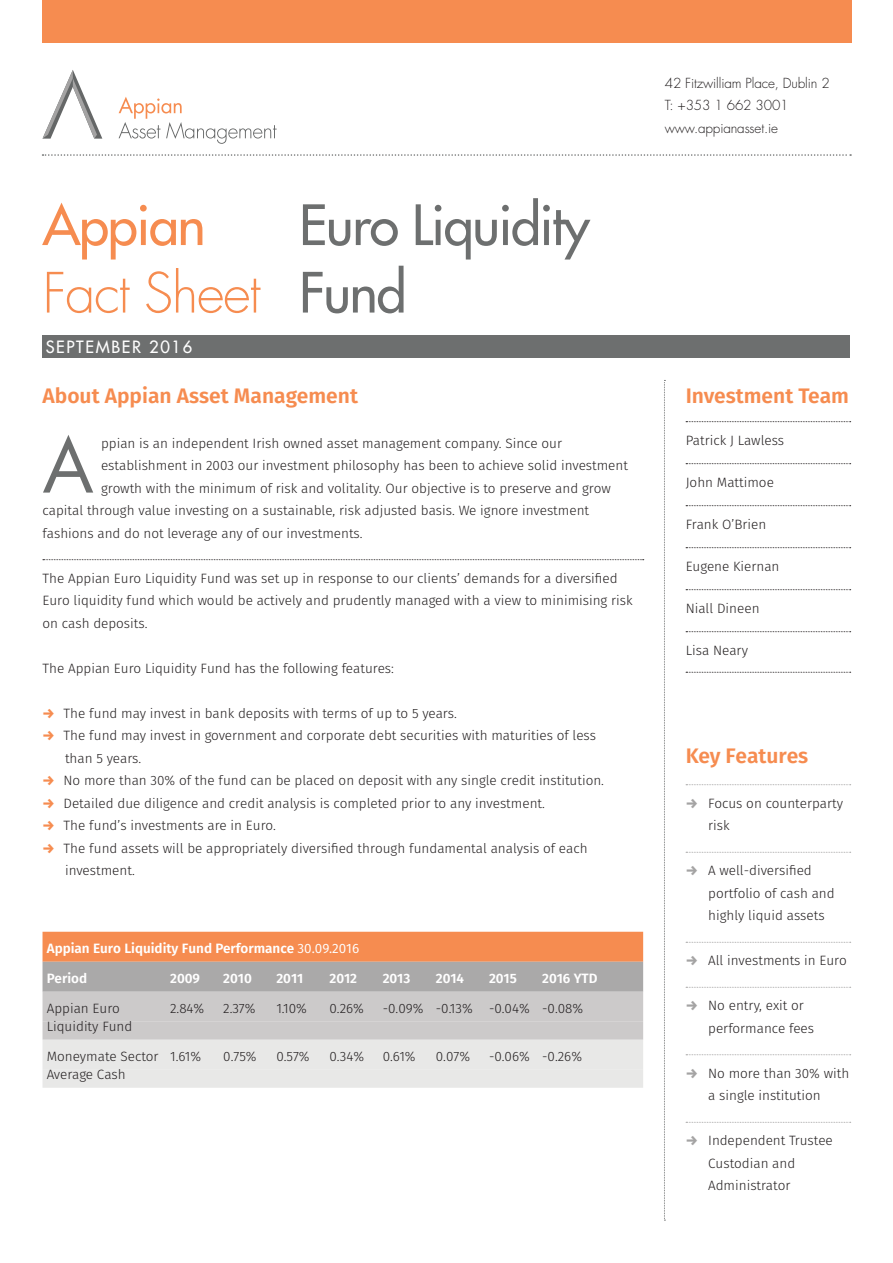
<style>
.page{position:relative;width:893px;height:1263px;background:#fff}
.page>*{position:absolute;margin:0;border:0;box-sizing:border-box;transform-origin:0 0}
.t1{font:73.2px "Futura Std";color:#6d6f6f}
.t2{font:500 54px/67.5px "Futura Std";letter-spacing:-.025em;color:#6d6f6f}
.t3{font:500 54px "Futura Std";letter-spacing:-.025em;color:#f68c50}
.t4{font:600 21px "Fira Sans";color:#f68c50}
.t5{font:500 16.5px "Futura Std";letter-spacing:.1em;color:#fff}
.t6{font:300 13.5px/22.5px "Fira Sans";color:#231f20}
.t7{font:600 13.5px "Fira Sans";color:#fff}
.t8{font:300 13.5px/22.5px "Futura Std";letter-spacing:-.01em;color:#231f20}
.s1{font-weight:300;color:#f68c50}
.s2{font-weight:800;color:#f68c50}
.s3{font-weight:400}
.s4{font-weight:800;color:#a4a3a3}
</style>
<div class="page">
<div style="left:43px;top:0;width:808px;height:43px;background:#f68c50"></div>
<svg style="left:119px;top:97px;width:158px;height:47px"></svg>
<svg style="left:43px;top:70px;width:59px;height:69px"></svg>
<div style="left:43px;top:335px;width:807px;height:23px;background:#6d6f6f"></div>
<svg style="left:664px;top:380px;width:1px;height:841px"></svg>
<div style="left:43px;top:932px;width:600px;height:30px;background:#f68c50"></div>
<div style="left:43px;top:962px;width:600px;height:30px;background:#aaa9a9"></div>
<div style="left:43px;top:992px;width:600px;height:30px;background:#cccaca"></div>
<div style="left:43px;top:1022px;width:600px;height:18px;background:#cccaca"></div>
<div style="left:43px;top:1040px;width:600px;height:30px;background:#e8e8e7"></div>
<div style="left:43px;top:1070px;width:600px;height:18px;background:#e8e8e7"></div>
<svg style="left:686px;top:421px;width:165px;height:1px"></svg>
<svg style="left:686px;top:463px;width:165px;height:1px"></svg>
<svg style="left:686px;top:505px;width:165px;height:1px"></svg>
<svg style="left:686px;top:547px;width:165px;height:1px"></svg>
<svg style="left:686px;top:589px;width:165px;height:1px"></svg>
<svg style="left:686px;top:631px;width:165px;height:1px"></svg>
<svg style="left:686px;top:672px;width:165px;height:1px"></svg>
<svg style="left:686px;top:784px;width:165px;height:1px"></svg>
<svg style="left:686px;top:852px;width:165px;height:1px"></svg>
<svg style="left:686px;top:942px;width:165px;height:1px"></svg>
<svg style="left:686px;top:987px;width:165px;height:1px"></svg>
<svg style="left:686px;top:1054px;width:165px;height:1px"></svg>
<svg style="left:686px;top:1122px;width:165px;height:1px"></svg>
<svg style="left:43px;top:559px;width:601px;height:1px"></svg>
<svg style="left:43px;top:154px;width:808px;height:2px"></svg>
<h2 class="t2" style="left:43px;top:192px;width:549px;text-indent:257px">Euro Liquidity<br><span class="s1">Fact Sheet</span> Fund</h2>
<h2 class="t3" style="left:43px;top:191px;width:165px">Appian</h2>
<p class="t5" style="left:46px;top:336px;width:148px">SEPTEMBER 2016</p>
<h3 class="t4" style="left:43px;top:380px;width:317px">About Appian Asset Management</h3>
<h1 class="t1" style="left:43px;top:419px;width:53px">A</h1>
<p class="t6" style="left:101px;top:433px;width:463px">ppian is an independent Irish owned asset management company. Since our</p>
<p class="t6" style="left:101px;top:455px;width:529px">establishment in 2003 our investment philosophy has been to achieve solid investment</p>
<p class="t6" style="left:101px;top:478px;width:511px">growth with the minimum of risk and volitality. Our objective is to preserve and grow</p>
<p class="t6" style="left:43px;top:500px;width:548px">capital through value investing on a sustainable, risk adjusted basis. We ignore investment</p>
<p class="t6" style="left:43px;top:523px;width:322px">fashions and do not leverage any of our investments.</p>
<p class="t6" style="left:43px;top:568px;width:592px">The Appian Euro Liquidity Fund was set up in response to our clients’ demands for a diversified<br>Euro liquidity fund which would be actively and prudently managed with a view to minimising risk on cash deposits.</p>
<p class="t6" style="left:43px;top:658px;width:353px">The Appian Euro Liquidity Fund has the following features:</p>
<p class="t6" style="left:43px;top:703px;width:416px"><span class="s2">→</span> The fund may invest in bank deposits with terms of up to 5 years.</p>
<p class="t6" style="left:65px;top:725px;width:533px;text-indent:-23px"><span class="s2">→</span> The fund may invest in government and corporate debt securities with maturities of less than 5 years.</p>
<p class="t6" style="left:43px;top:770px;width:563px"><span class="s2">→</span> No more than 30% of the fund can be placed on deposit with any single credit institution.</p>
<p class="t6" style="left:43px;top:793px;width:504px"><span class="s2">→</span> Detailed due diligence and credit analysis is completed prior to any investment.</p>
<p class="t6" style="left:43px;top:815px;width:235px"><span class="s2">→</span> The fund’s investments are in Euro.</p>
<p class="t6" style="left:65px;top:838px;width:524px;text-indent:-23px"><span class="s2">→</span> The fund assets will be appropriately diversified through fundamental analysis of each investment.</p>
<p class="t7" style="left:47px;top:939px;width:314px">Appian Euro Liquidity Fund Performance <span class="s3">30.09.2016</span></p>
<p class="t7" style="left:47px;top:969px;width:42px">Period</p>
<p class="t7" style="left:170px;top:969px;width:31px">2009</p>
<p class="t7" style="left:223px;top:969px;width:30px">2010</p>
<p class="t7" style="left:276px;top:969px;width:28px">2011</p>
<p class="t7" style="left:330px;top:969px;width:29px">2012</p>
<p class="t7" style="left:383px;top:969px;width:29px">2013</p>
<p class="t7" style="left:436px;top:969px;width:30px">2014</p>
<p class="t7" style="left:489px;top:969px;width:29px">2015</p>
<p class="t7" style="left:542px;top:969px;width:57px">2016 YTD</p>
<p class="t6" style="left:47px;top:998px;width:75px">Appian Euro</p>
<p class="t6" style="left:170px;top:998px;width:36px">2.84%</p>
<p class="t6" style="left:223px;top:998px;width:34px">2.37%</p>
<p class="t6" style="left:276px;top:998px;width:32px">1.10%</p>
<p class="t6" style="left:330px;top:998px;width:36px">0.26%</p>
<p class="t6" style="left:383px;top:998px;width:202px">-0.09% -0.13% -0.04% -0.08%</p>
<p class="t6" style="left:47px;top:1016px;width:87px">Liquidity Fund</p>
<p class="t6" style="left:47px;top:1046px;width:156px">Moneymate Sector 1.61%</p>
<p class="t6" style="left:223px;top:1046px;width:35px">0.75%</p>
<p class="t6" style="left:276px;top:1046px;width:35px">0.57%</p>
<p class="t6" style="left:330px;top:1046px;width:36px">0.34%</p>
<p class="t6" style="left:383px;top:1046px;width:34px">0.61%</p>
<p class="t6" style="left:436px;top:1046px;width:36px">0.07%</p>
<p class="t6" style="left:489px;top:1046px;width:95px">-0.06% -0.26%</p>
<p class="t6" style="left:47px;top:1064px;width:80px">Average Cash</p>
<p class="t8" style="left:665px;top:72px;width:166px">42 Fitzwilliam Place, Dublin 2<br>T: +353 1 662 3001 www.appianasset.ie</p>
<h3 class="t4" style="left:686px;top:380px;width:165px">Investment Team</h3>
<p class="t6" style="left:686px;top:430px;width:100px">Patrick J Lawless</p>
<p class="t6" style="left:686px;top:472px;width:90px">John Mattimoe</p>
<p class="t6" style="left:686px;top:514px;width:82px">Frank O’Brien</p>
<p class="t6" style="left:686px;top:556px;width:95px">Eugene Kiernan</p>
<p class="t6" style="left:686px;top:598px;width:75px">Niall Dineen</p>
<p class="t6" style="left:686px;top:640px;width:64px">Lisa Neary</p>
<h3 class="t4" style="left:686px;top:740px;width:124px">Key Features</h3>
<p class="t6" style="left:708px;top:793px;width:137px;text-indent:-23px"><span class="s4">→</span> Focus on counterparty risk</p>
<p class="t6" style="left:708px;top:860px;width:128px;text-indent:-23px"><span class="s4">→</span> A well-diversified portfolio of cash and highly liquid assets</p>
<p class="t6" style="left:686px;top:950px;width:163px"><span class="s4">→</span> All investments in Euro</p>
<p class="t6" style="left:708px;top:995px;width:107px;text-indent:-23px"><span class="s4">→</span> No entry, exit or performance fees</p>
<p class="t6" style="left:686px;top:1063px;width:165px;text-align:center"><span class="s4">→</span> No more than 30% with a single institution</p>
<p class="t6" style="left:708px;top:1130px;width:126px;text-indent:-23px"><span class="s4">→</span> Independent Trustee<br>Custodian and<br>Administrator</p>
</div>
